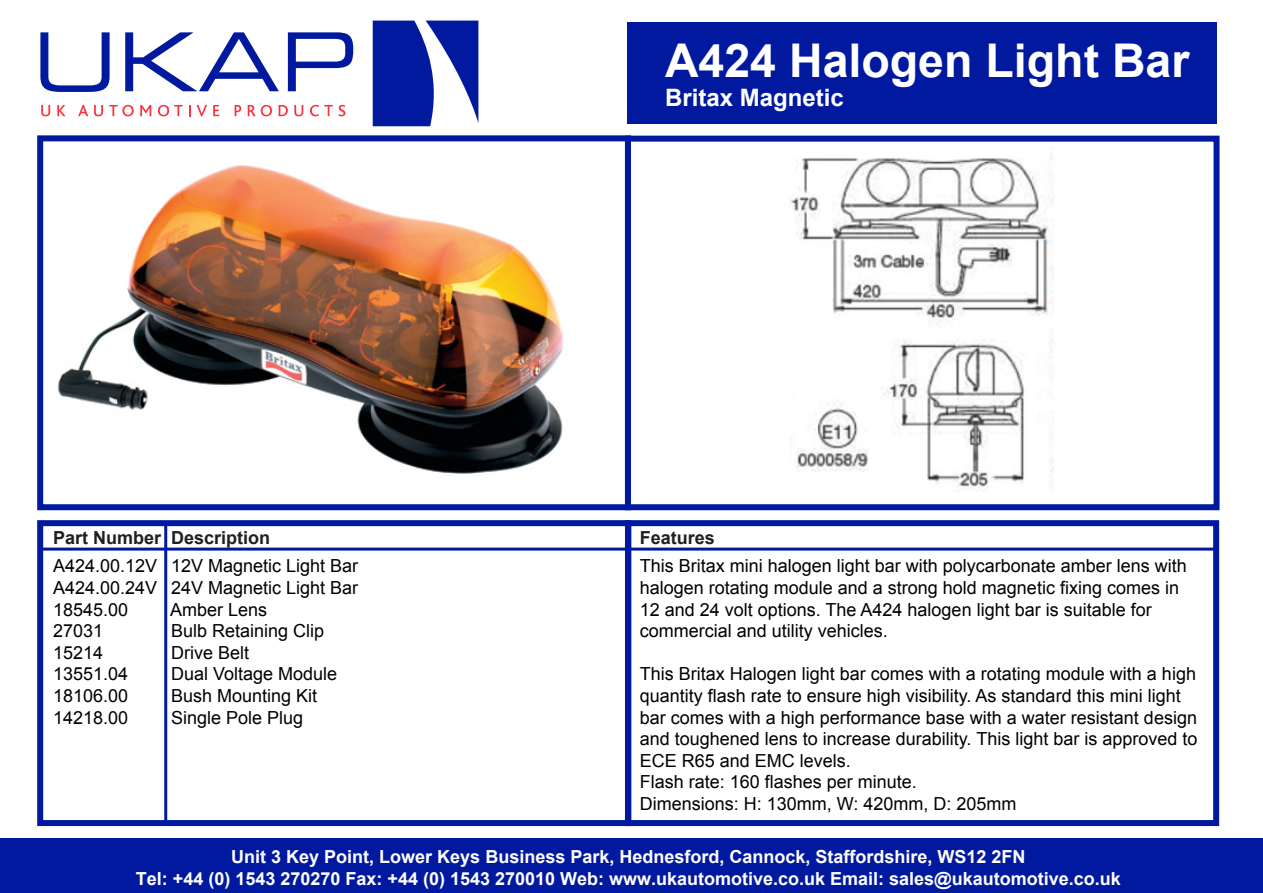
<style>
.page{position:relative;width:1263px;height:893px;background:#fff}
.page>*{position:absolute;margin:0;border:0;box-sizing:border-box;transform-origin:0 0}
.t1{font:700 46.5px "Arial";color:#fff}
.t2{font:700 24px "Arial";color:#fff}
.t3{font:18px/21.6px "Arial";color:#000}
.t4{font:700 18px/21.6px "Arial";color:#fff;text-align:center}
.t5{font:700 18px "Arial";color:#231f20}
</style>
<div class="page">
<svg style="left:41px;top:105px;width:9px;height:11px"></svg>
<svg style="left:57px;top:105px;width:9px;height:11px"></svg>
<svg style="left:78px;top:105px;width:10px;height:11px"></svg>
<svg style="left:94px;top:105px;width:9px;height:11px"></svg>
<svg style="left:109px;top:105px;width:25px;height:11px"></svg>
<svg style="left:140px;top:105px;width:11px;height:11px"></svg>
<svg style="left:158px;top:105px;width:25px;height:11px"></svg>
<svg style="left:189px;top:105px;width:2px;height:11px"></svg>
<svg style="left:197px;top:105px;width:10px;height:11px"></svg>
<svg style="left:213px;top:105px;width:6px;height:11px"></svg>
<svg style="left:235px;top:105px;width:6px;height:11px"></svg>
<svg style="left:248px;top:105px;width:24px;height:11px"></svg>
<svg style="left:279px;top:105px;width:9px;height:11px"></svg>
<svg style="left:294px;top:105px;width:9px;height:11px"></svg>
<svg style="left:310px;top:105px;width:35px;height:11px"></svg>
<svg style="left:373px;top:21px;width:105px;height:105px"></svg>
<svg style="left:40px;top:32px;width:70px;height:60px"></svg>
<svg style="left:125px;top:32px;width:154px;height:59px"></svg>
<svg style="left:288px;top:32px;width:65px;height:59px"></svg>
<div style="left:37px;top:135px;width:594px;height:375px;background:#fff;border:6px solid #00199f"></div>
<div style="left:628px;top:22px;width:589px;height:102px;background:#00199f"></div>
<div style="left:0;top:839px;width:1263px;height:54px;background:#00199f"></div>
<div style="left:37px;top:520px;width:594px;height:306px;border:6px solid #00199f"></div>
<div style="left:625px;top:136px;width:594px;height:374px;border:6px solid #00199f"></div>
<div style="left:625px;top:520px;width:594px;height:306px;border:6px solid #00199f"></div>
<hr style="left:40px;top:548px;width:1176px;height:3px;background:#00199f">
<hr style="left:164px;top:523px;width:3px;height:300px;background:#00199f">
<img style="left:58px;top:165px;width:505px;height:309px">
<img style="left:790px;top:148px;width:264px;height:344px">
<p class="t5" style="left:53px;top:525px;width:219px">Part Number Description</p>
<p class="t3" style="left:53px;top:555px;width:307px;text-align:justify">A424.00.12V 12V Magnetic Light Bar A424.00.24V 24V Magnetic Light Bar 18545.00</p>
<p class="t3" style="left:170px;top:599px;width:99px">Amber Lens</p>
<p class="t3" style="left:53px;top:620px;width:52px">27031</p>
<p class="t3" style="left:171px;top:620px;width:155px">Bulb Retaining Clip</p>
<p class="t3" style="left:53px;top:642px;width:52px">15214</p>
<p class="t3" style="left:171px;top:642px;width:80px">Drive Belt</p>
<p class="t3" style="left:53px;top:663px;width:77px">13551.04</p>
<p class="t3" style="left:171px;top:663px;width:168px">Dual Voltage Module</p>
<p class="t3" style="left:53px;top:685px;width:77px">18106.00</p>
<p class="t3" style="left:171px;top:685px;width:148px">Bush Mounting Kit</p>
<p class="t3" style="left:53px;top:707px;width:77px">14218.00</p>
<p class="t3" style="left:171px;top:707px;width:134px">Single Pole Plug</p>
<h1 class="t1" style="left:665px;top:29px;width:526px">A424 Halogen Light Bar</h1>
<h2 class="t2" style="left:665px;top:81px;width:180px">Britax Magnetic</h2>
<p class="t5" style="left:640px;top:525px;width:77px">Features</p>
<p class="t3" style="left:640px;top:555px;width:549px">This Britax mini halogen light bar with polycarbonate amber lens with halogen rotating module and a strong hold magnetic fixing comes in 12 and 24 volt options. The A424 halogen light bar is suitable for commercial and utility vehicles.</p>
<p class="t3" style="left:640px;top:663px;width:559px">This Britax Halogen light bar comes with a rotating module with a high quantity flash rate to ensure high visibility. As standard this mini light bar comes with a high performance base with a water resistant design and toughened lens to increase durability. This light bar is approved to ECE R65 and EMC levels.<br>Flash rate: 160 flashes per minute.<br>Dimensions: H: 130mm, W: 420mm, D: 205mm</p>
<p class="t4" style="left:136px;top:846px;width:986px">Unit 3 Key Point, Lower Keys Business Park, Hednesford, Cannock, Staffordshire, WS12 2FN<br>Tel: +44 (0) 1543 270270 Fax: +44 (0) 1543 270010 Web: www.ukautomotive.co.uk Email: sales@ukautomotive.co.uk</p>
</div>
